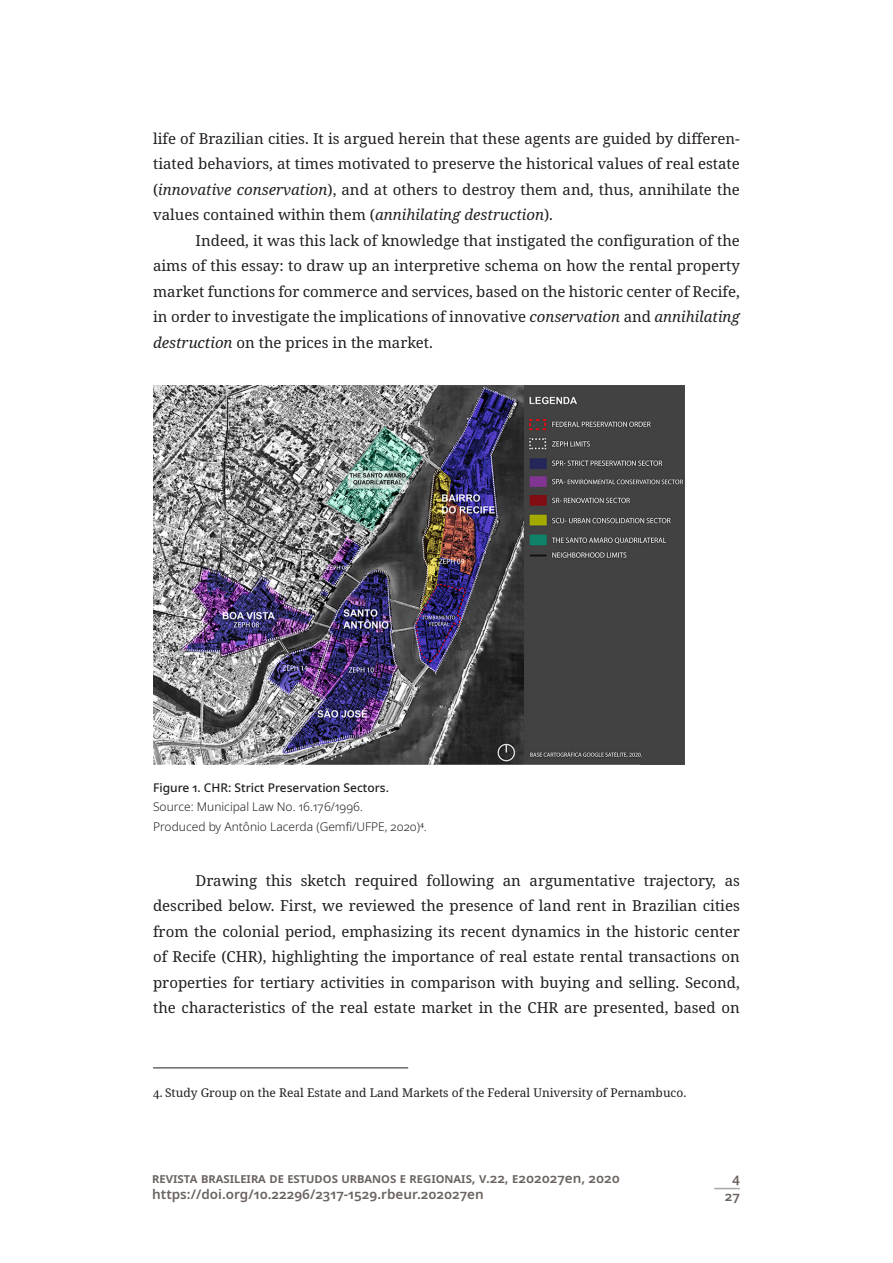
<style>
.page{position:relative;width:893px;height:1263px;background:#fff}
.page>*{position:absolute;margin:0;border:0;box-sizing:border-box;transform-origin:0 0}
.texto_nor_dep{font:15px/25.5px "Noto Serif";color:#231f20;text-align:justify}
.texto_nor_ant{font:15px/25.5px "Noto Serif";color:#231f20;text-align:justify}
.texto_nor{font:15px/25.5px "Noto Serif";color:#231f20;text-align:justify}
.t1{font:600 13.5px/16.5px "Noto Sans";color:#6b6360}
.legenda_esq{font:300 12px "Noto Sans";color:#231f20}
.nota_rod{font:12px "Noto Serif";color:#231f20}
.titulo_tab_fig{font:500 12px "Noto Sans";color:#231f20}
.s1{font-style:italic}
</style>
<div class="page">
<svg style="left:714px;top:1188px;width:26px;height:1px"></svg>
<img style="left:153px;top:386px;width:532px;height:378px">
<hr style="left:153px;top:1067px;width:255px;height:1px;background:#231f20">
<p class="texto_nor" style="left:153px;top:126px;width:588px">life of Brazilian cities. It is argued herein that these agents are guided by differen&shy;tiated behaviors, at times motivated to preserve the historical values of real estate (<span class="s1">innovative conservation</span>), and at others to destroy them and, thus, annihilate the values contained within them (<span class="s1">annihilating destruction</span>).</p>
<p class="texto_nor_ant" style="left:153px;top:228px;width:588px;text-indent:43px">Indeed, it was this lack of knowledge that instigated the configuration of the aims of this essay: to draw up an interpretive schema on how the rental property market functions for commerce and services, based on the historic center of Recife, in order to investigate the implications of innovative <span class="s1">conservation</span> and <span class="s1">annihilating destruction</span> on the prices in the market.</p>
<p class="titulo_tab_fig" style="left:153px;top:779px;width:237px">Figure 1. CHR: Strict Preservation Sectors.</p>
<p class="legenda_esq" style="left:153px;top:798px;width:211px">Source: Municipal Law No. 16.176/1996.</p>
<p class="legenda_esq" style="left:153px;top:818px;width:275px">Produced by Antônio Lacerda (Gemfi/UFPE, 2020)<sup>4</sup>.</p>
<p class="texto_nor_dep" style="left:153px;top:868px;width:588px;text-indent:43px">Drawing this sketch required following an argumentative trajectory, as described below. First, we reviewed the presence of land rent in Brazilian cities from the colonial period, emphasizing its recent dynamics in the historic center of Recife (CHR), highlighting the importance of real estate rental transactions on properties for tertiary activities in comparison with buying and selling. Second, the characteristics of the real estate market in the CHR are presented, based on</p>
<p class="nota_rod" style="left:153px;top:1084px;width:535px">4. Study Group on the Real Estate and Land Markets of the Federal University of Pernambuco.</p>
<p class="t1" style="left:152px;top:1170px;width:469px">REVISTA BRASILEIRA DE ESTUDOS URBANOS E REGIONAIS, V.22, E202027EN, 2020<br>HTTPS://DOI.ORG/10.22296/2317-1529.RBEUR.202027EN</p>
<p class="t1" style="left:725px;top:1169px;width:17px;line-height:18.6px;text-align:center">4<br>27</p>
</div>
